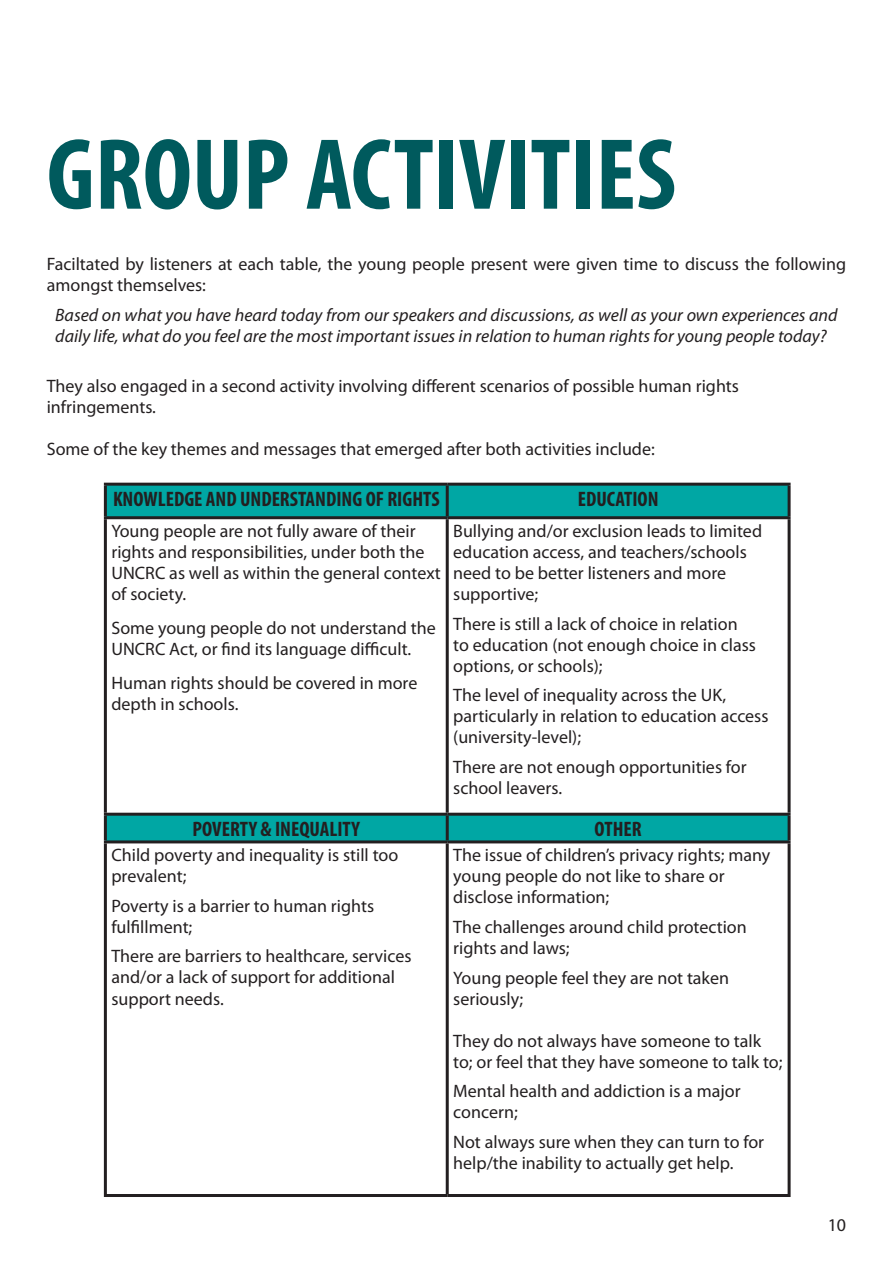
<style>
.page{position:relative;width:893px;height:1263px;background:#fff}
.page>*{position:absolute;margin:0;border:0;box-sizing:border-box;transform-origin:0 0}
.t1{font:700 condensed 102px "Myriad Pro";color:#005a5d}
.t2{font:700 condensed 21px "Myriad Pro";color:#231f20}
.t3{font:18px/21px "Myriad Pro";color:#231f20}
.t4{font:italic 18px/21px "Myriad Pro";color:#231f20}
</style>
<div class="page">
<svg style="left:107px;top:486px;width:681px;height:354px"></svg>
<hr style="left:104px;top:483px;width:343px;height:3px;background:#231f20">
<hr style="left:104px;top:486px;width:3px;height:30px;background:#231f20">
<hr style="left:447px;top:483px;width:344px;height:3px;background:#231f20">
<hr style="left:446px;top:486px;width:3px;height:30px;background:#231f20">
<hr style="left:788px;top:486px;width:3px;height:30px;background:#231f20">
<hr style="left:104px;top:516px;width:343px;height:3px;background:#231f20">
<hr style="left:104px;top:519px;width:3px;height:294px;background:#231f20">
<hr style="left:447px;top:516px;width:344px;height:3px;background:#231f20">
<hr style="left:446px;top:519px;width:3px;height:294px;background:#231f20">
<hr style="left:788px;top:519px;width:3px;height:294px;background:#231f20">
<hr style="left:104px;top:813px;width:343px;height:3px;background:#231f20">
<hr style="left:104px;top:816px;width:3px;height:24px;background:#231f20">
<hr style="left:447px;top:813px;width:344px;height:3px;background:#231f20">
<hr style="left:446px;top:816px;width:3px;height:24px;background:#231f20">
<hr style="left:788px;top:816px;width:3px;height:24px;background:#231f20">
<hr style="left:104px;top:840px;width:343px;height:3px;background:#231f20">
<hr style="left:104px;top:843px;width:3px;height:351px;background:#231f20">
<hr style="left:447px;top:840px;width:344px;height:3px;background:#231f20">
<hr style="left:446px;top:843px;width:3px;height:351px;background:#231f20">
<hr style="left:788px;top:843px;width:3px;height:351px;background:#231f20">
<hr style="left:104px;top:1194px;width:343px;height:3px;background:#231f20">
<hr style="left:447px;top:1194px;width:344px;height:3px;background:#231f20">
<h1 class="t1" style="left:47px;top:111px;width:631px">GROUP ACTIVITIES</h1>
<p class="t3" style="left:47px;top:254px;width:801px">Faciltated by listeners at each table, the young people present were given time to discuss the following amongst themselves:</p>
<p class="t4" style="left:55px;top:304px;width:784px">Based on what you have heard today from our speakers and discussions, as well as your own experiences and daily life, what do you feel are the most important issues in relation to human rights for young people today?</p>
<p class="t3" style="left:47px;top:376px;width:694px">They also engaged in a second activity involving different scenarios of possible human rights infringements.</p>
<p class="t3" style="left:47px;top:439px;width:609px">Some of the key themes and messages that emerged after both activities include:</p>
<p class="t2" style="left:113px;top:486px;width:32px">KNOWLE</p>
<p class="t2" style="left:174px;top:486px;width:267px">DGE AND UNDERSTANDING OF RIGHTS</p>
<p class="t2" style="left:578px;top:486px;width:82px">EDUCATION</p>
<p class="t3" style="left:111px;top:520px;width:331px">Young people are not fully aware of their rights and responsibilities, under both the UNCRC as well as within the general context of society.</p>
<p class="t3" style="left:111px;top:617px;width:326px">Some young people do not understand the<br>UNCRC Act, or find its language difficult.</p>
<p class="t3" style="left:111px;top:672px;width:307px">Human rights should be covered in more depth in schools.</p>
<p class="t3" style="left:453px;top:520px;width:310px">Bullying and/or exclusion leads to limited education access, and teachers/schools need to be better listeners and more supportive;</p>
<p class="t3" style="left:453px;top:613px;width:304px">There is still a lack of choice in relation to education (not enough choice in class options, or schools);</p>
<p class="t3" style="left:453px;top:684px;width:317px">The level of inequality across the UK, particularly in relation to education access (university-level);</p>
<p class="t3" style="left:453px;top:756px;width:295px">There are not enough opportunities for school leavers.</p>
<p class="t2" style="left:193px;top:816px;width:137px">POVERTY &amp; INEQUALITY</p>
<p class="t2" style="left:595px;top:816px;width:11px">OTHE</p>
<p class="t2" style="left:632px;top:816px;width:11px">R</p>
<p class="t3" style="left:111px;top:845px;width:288px">Child poverty and inequality is still too prevalent;</p>
<p class="t3" style="left:111px;top:895px;width:264px">Poverty is a barrier to human rights fulfillment;</p>
<p class="t3" style="left:111px;top:946px;width:302px">There are barriers to healthcare, services and/or a lack of support for additional support needs.</p>
<p class="t3" style="left:453px;top:845px;width:319px">The issue of children’s privacy rights; many young people do not like to share or disclose information;</p>
<p class="t3" style="left:453px;top:916px;width:295px">The challenges around child protection rights and laws;</p>
<p class="t3" style="left:453px;top:967px;width:277px">Young people feel they are not taken seriously;</p>
<p class="t3" style="left:453px;top:1030px;width:331px">They do not always have someone to talk to; or feel that they have someone to talk to;</p>
<p class="t3" style="left:453px;top:1080px;width:289px">Mental health and addiction is a major concern;</p>
<p class="t3" style="left:453px;top:1131px;width:312px">Not always sure when they can turn to for help/the inability to actually get help.</p>
<p class="t3" style="left:828px;top:1214px;width:20px">10</p>
</div>
